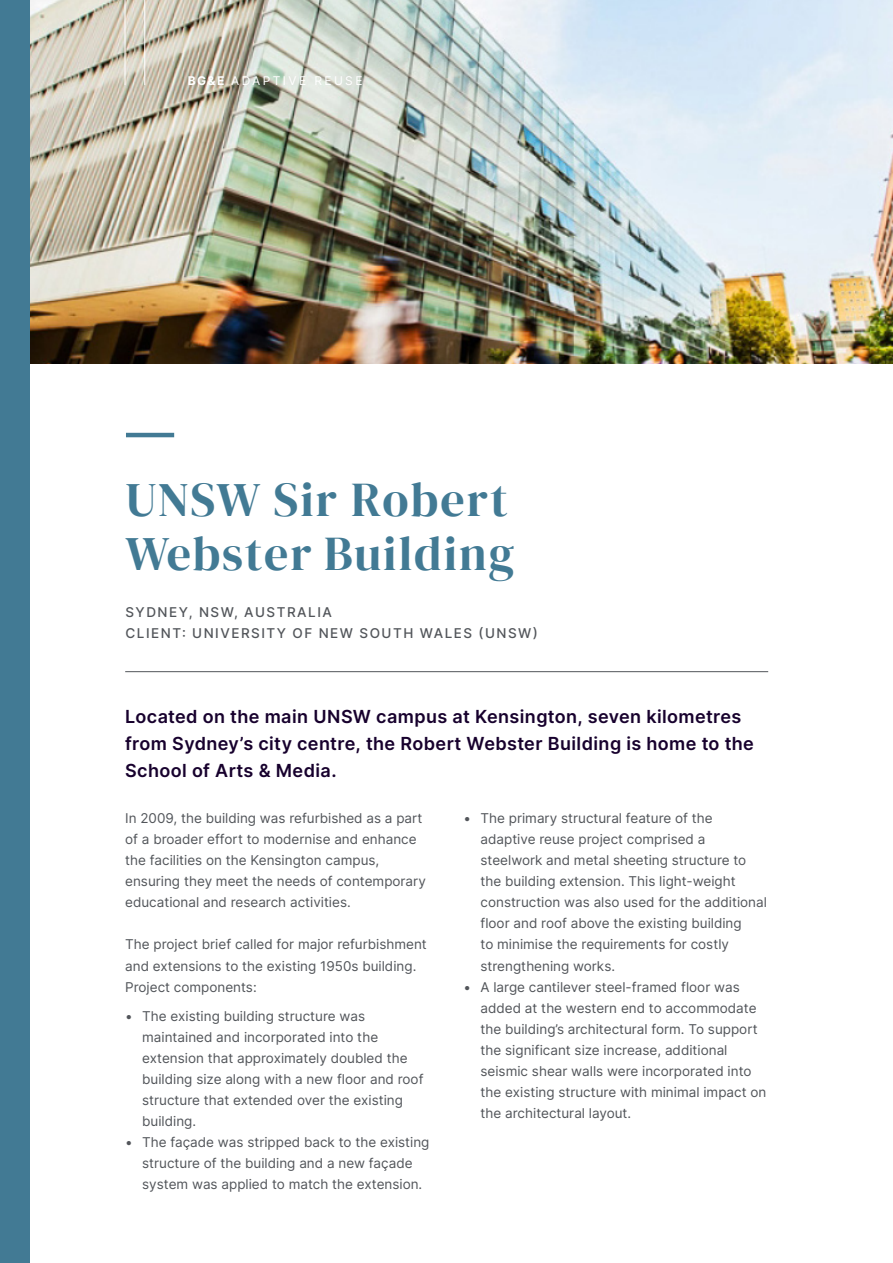
<style>
.page{position:relative;width:893px;height:1263px;background:#fff}
.page>*{position:absolute;margin:0;border:0;box-sizing:border-box;transform-origin:0 0}
.H2_-_BG_E{font:48px/54px "DM Serif Display";letter-spacing:.04em;color:#427a94}
.Body_Text_BG_E{font:600 18px/27px "Inter";letter-spacing:.02em;color:#17002d}
.Body_Text_BG_E-2{font:13.5px/21px "Inter";color:#52555a}
.Body_Text_BG_E-3{font:500 13.5px "Inter";letter-spacing:.11em;color:#52555a}
.t1{font:12px "Inter";letter-spacing:.2em;color:#fff}
.s1{font-weight:700}
</style>
<div class="page">
<hr style="left:126px;top:433px;width:48px;height:4px;background:#427a94">
<hr style="left:125px;top:671px;width:643px;height:1px;background:#52555a">
<img style="left:30px;top:0;width:863px;height:364px">
<div style="left:0;top:0;width:30px;height:1263px;background:#427a94"></div>
<hr style="left:125px;top:0;width:1px;height:85px;background:#fff">
<hr style="left:144px;top:0;width:1px;height:85px;background:#fff">
<p class="t1" style="left:188px;top:72px;width:176px"><span class="s1">BG&amp;E</span> ADAPTIVE REUSE</p>
<p class="H2_-_BG_E" style="left:125px;top:473px;width:390px">UNSW Sir Robert<br>Webster Building</p>
<p class="Body_Text_BG_E-3" style="left:125px;top:602px;width:208px">SYDNEY, NSW, AUSTRALIA</p>
<p class="Body_Text_BG_E-3" style="left:125px;top:623px;width:414px">CLIENT: UNIVERSITY OF NEW SOUTH WALES (UNSW)</p>
<p class="Body_Text_BG_E" style="left:125px;top:702px;width:630px">Located on the main UNSW campus at Kensington, seven kilometres from Sydney’s city centre, the Robert Webster Building is home to the<br>School of Arts &amp; Media.</p>
<p class="Body_Text_BG_E-2" style="left:125px;top:808px;width:302px">In 2009, the building was refurbished as a part of a broader effort to modernise and enhance the facilities on the Kensington campus, ensuring they meet the needs of contemporary educational and research activities.</p>
<p class="Body_Text_BG_E-2" style="left:125px;top:934px;width:303px">The project brief called for major refurbishment and extensions to the existing 1950s building.<br>Project components:</p>
<p class="Body_Text_BG_E-2" style="left:142px;top:1005px;width:283px;text-indent:-17px">• The existing building structure was maintained and incorporated into the extension that approximately doubled the building size along with a new floor and roof structure that extended over the existing building.</p>
<p class="Body_Text_BG_E-2" style="left:142px;top:1131px;width:289px;text-indent:-17px">• The façade was stripped back to the existing structure of the building and a new façade system was applied to match the extension.</p>
<p class="Body_Text_BG_E-2" style="left:480px;top:808px;width:288px;text-indent:-17px">• The primary structural feature of the adaptive reuse project comprised a steelwork and metal sheeting structure to the building extension. This light-weight construction was also used for the additional floor and roof above the existing building<br>to minimise the requirements for costly strengthening works.</p>
<p class="Body_Text_BG_E-2" style="left:480px;top:976px;width:287px;text-indent:-17px">• A large cantilever steel-framed floor was added at the western end to accommodate the building’s architectural form. To support the significant size increase, additional seismic shear walls were incorporated into the existing structure with minimal impact on the architectural layout.</p>
</div>
